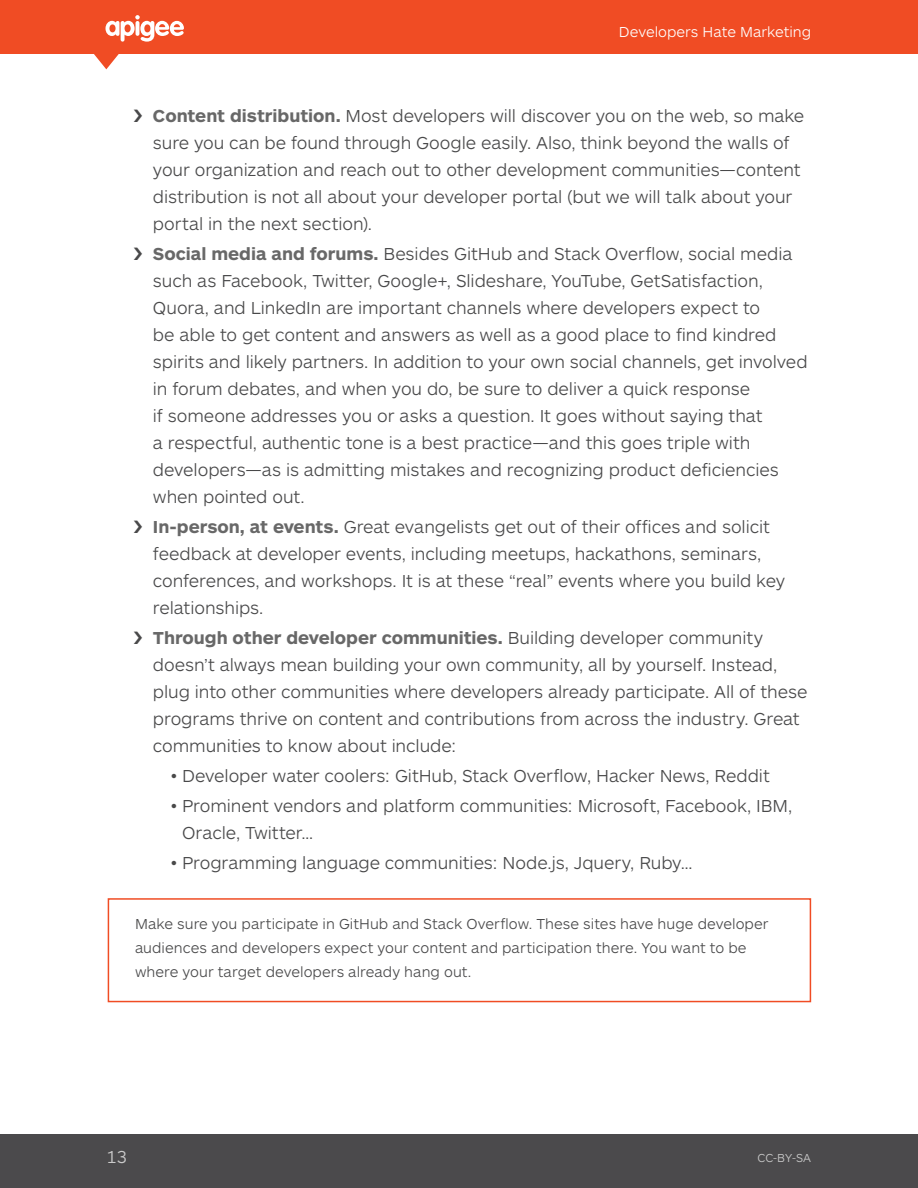
<style>
.page{position:relative;width:918px;height:1188px;background:#fff}
.page>*{position:absolute;margin:0;border:0;box-sizing:border-box;transform-origin:0 0}
.t1{font:300 18px/27px "ARS Maquette Pro";letter-spacing:-.005em;color:#49494a}
.t2{font:300 18px "ARS Maquette Pro";color:#cacaca}
.t3{font:300 15px/24px "ARS Maquette Pro";letter-spacing:.005em;color:#49494a}
.t4{font:300 15px "ARS Maquette Pro";color:#fff}
.t5{font:300 12px "ARS Maquette Pro";color:#cacaca}
.s1{font-weight:700;color:#686868}
</style>
<div class="page">
<div style="left:0;top:0;width:918px;height:54px;background:#f04c24"></div>
<svg style="left:94px;top:15px;width:90px;height:54px"></svg>
<div style="left:0;top:1134px;width:918px;height:54px;background:#4b4a4c"></div>
<div style="left:108px;top:898px;width:703px;height:104px;border:2px solid #f04c24"></div>
<p class="t4" style="left:619px;top:22px;width:194px">Developers Hate Marketing</p>
<p class="t1" style="left:153px;top:102px;width:653px"><span class="s1">Content distribution.</span> Most developers will discover you on the web, so make sure you can be found through Google easily. Also, think beyond the walls of your organization and reach out to other development communities—content distribution is not all about your developer portal (but we will talk about your portal in the next section).</p>
<p class="t1" style="left:153px;top:240px;width:656px"><span class="s1">Social media and forums.</span> Besides GitHub and Stack Overflow, social media such as Facebook, Twitter, Google+, Slideshare, YouTube, GetSatisfaction, Quora, and LinkedIn are important channels where developers expect to<br>be able to get content and answers as well as a good place to find kindred spirits and likely partners. In addition to your own social channels, get involved in forum debates, and when you do, be sure to deliver a quick response<br>if someone addresses you or asks a question. It goes without saying that<br>a respectful, authentic tone is a best practice—and this goes triple with developers—as is admitting mistakes and recognizing product deficiencies when pointed out.</p>
<p class="t1" style="left:153px;top:513px;width:634px"><span class="s1">In-person, at events.</span> Great evangelists get out of their offices and solicit feedback at developer events, including meetups, hackathons, seminars, conferences, and workshops. It is at these “real” events where you build key relationships.</p>
<p class="t1" style="left:153px;top:624px;width:656px"><span class="s1">Through other developer communities.</span> Building developer community doesn’t always mean building your own community, all by yourself. Instead, plug into other communities where developers already participate. All of these programs thrive on content and contributions from across the industry. Great communities to know about include:</p>
<p class="t1" style="left:171px;top:762px;width:600px">• Developer water coolers: GitHub, Stack Overflow, Hacker News, Reddit</p>
<p class="t1" style="left:182px;top:792px;width:612px;text-indent:-11px">• Prominent vendors and platform communities: Microsoft, Facebook, IBM,<br>Oracle, Twitter…</p>
<p class="t1" style="left:171px;top:849px;width:523px">• Programming language communities: Node.js, Jquery, Ruby…</p>
<p class="t3" style="left:135px;top:912px;width:635px">Make sure you participate in GitHub and Stack Overflow. These sites have huge developer audiences and developers expect your content and participation there. You want to be where your target developers already hang out.</p>
<p class="t2" style="left:106px;top:1146px;width:22px">13</p>
<p class="t5" style="left:758px;top:1151px;width:55px">CC-BY-SA</p>
</div>
